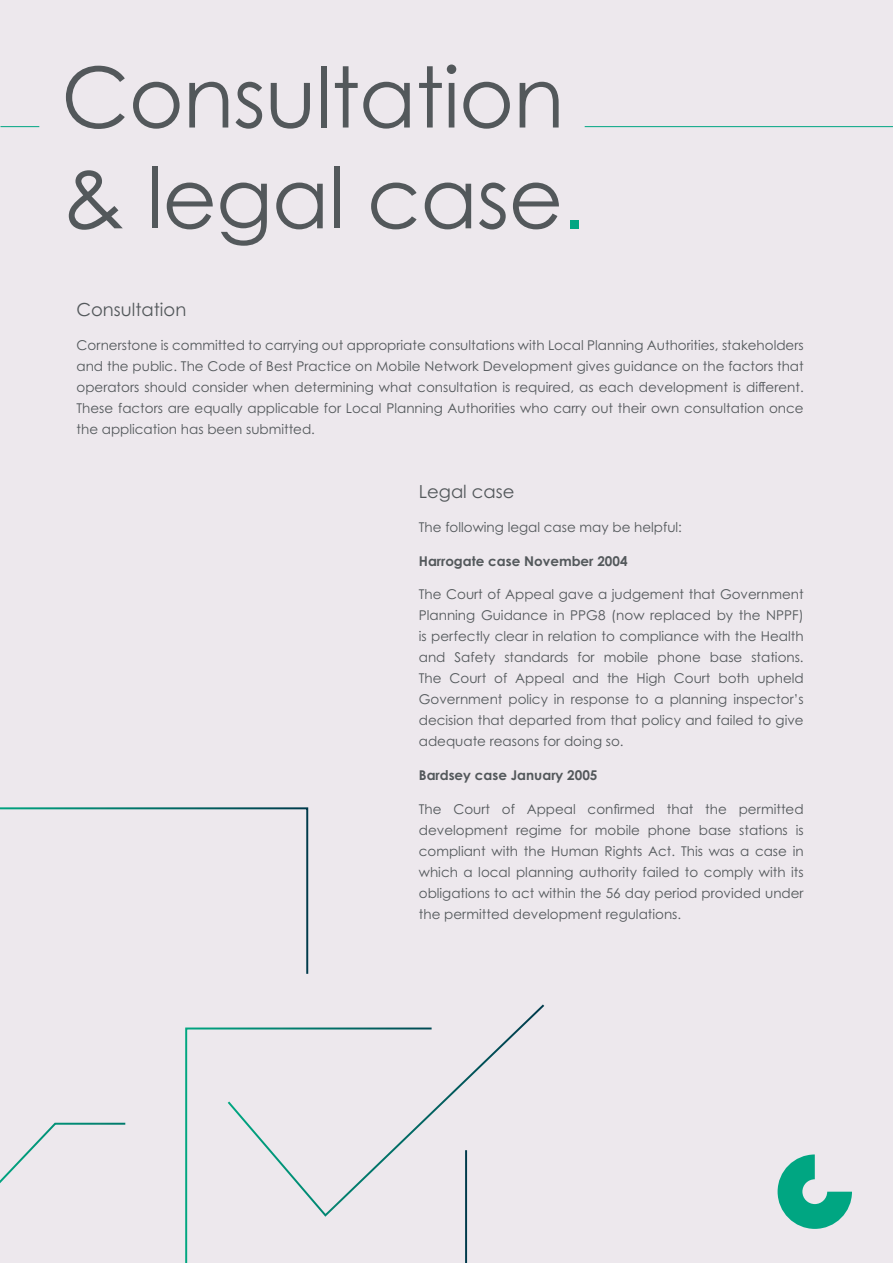
<style>
.page{position:relative;width:893px;height:1263px;background:#ede8ed}
.page>*{position:absolute;margin:0;border:0;box-sizing:border-box;transform-origin:0 0}
.t1{font:84px/100.8px "Century Gothic Pro";letter-spacing:-.01em;color:#53585b}
.t2{font:18px "Century Gothic Pro";color:#53585b}
.t3{font:13.5px/21px "Century Gothic Pro";color:#53585b;text-align:justify}
.t4{font:700 13.5px "Century Gothic Pro";color:#53585b}
.s1{font-family:"Arial";color:#00a682}
</style>
<div class="page">
<hr style="left:0;top:126px;width:39px;height:1px;background:#00a682">
<hr style="left:585px;top:126px;width:308px;height:1px;background:#00a682">
<svg style="left:778px;top:1154px;width:74px;height:75px"></svg>
<svg style="left:468px;top:1004px;width:76px;height:76px"></svg>
<svg style="left:185px;top:1027px;width:283px;height:236px"></svg>
<svg style="left:0;top:807px;width:309px;height:388px"></svg>
<h1 class="t1" style="left:61px;top:46px;width:526px">Consultation &amp; legal case<span class="s1">.</span></h1>
<h2 class="t2" style="left:77px;top:299px;width:111px">Consultation</h2>
<p class="t3" style="left:77px;top:334px;width:729px">Cornerstone is committed to carrying out appropriate consultations with Local Planning Authorities, stakeholders and the public. The Code of Best Practice on Mobile Network Development gives guidance on the factors that operators should consider when determining what consultation is required, as each development is different.<br>These factors are equally applicable for Local Planning Authorities who carry out their own consultation once the application has been submitted.</p>
<h2 class="t2" style="left:419px;top:481px;width:97px">Legal case</h2>
<p class="t3" style="left:419px;top:516px;width:265px">The following legal case may be helpful:</p>
<p class="t4" style="left:419px;top:552px;width:210px">Harrogate case November 2004</p>
<p class="t3" style="left:419px;top:584px;width:386px">The Court of Appeal gave a judgement that Government Planning Guidance in PPG8 (now replaced by the NPPF) is perfectly clear in relation to compliance with the Health and Safety standards for mobile phone base stations.<br>The Court of Appeal and the High Court both upheld Government policy in response to a planning inspector’s decision that departed from that policy and failed to give adequate reasons for doing so.</p>
<p class="t4" style="left:419px;top:767px;width:180px">Bardsey case January 2005</p>
<p class="t3" style="left:419px;top:798px;width:386px">The Court of Appeal confirmed that the permitted development regime for mobile phone base stations is compliant with the Human Rights Act. This was a case in which a local planning authority failed to comply with its obligations to act within the 56 day period provided under the permitted development regulations.</p>
</div>
